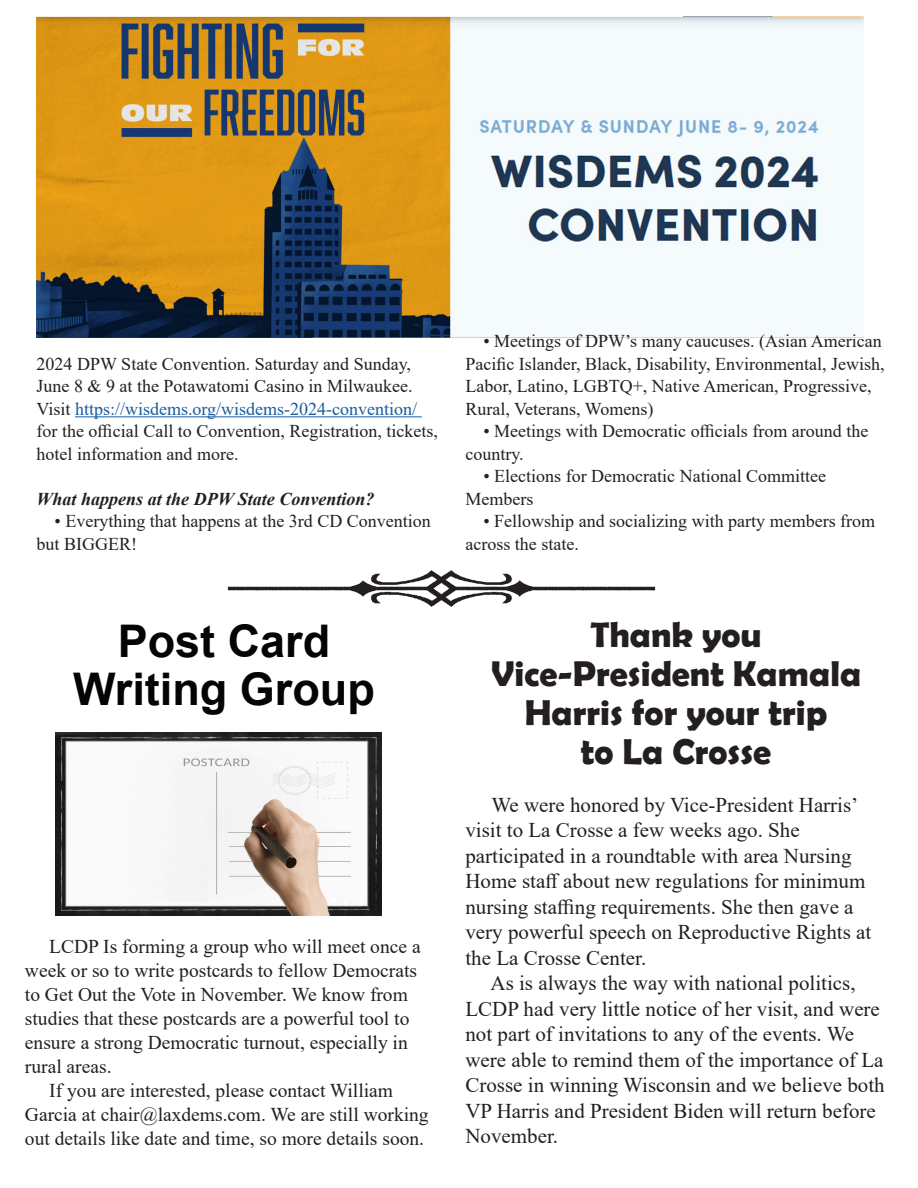
<style>
.page{position:relative;width:918px;height:1188px;background:#fff}
.page>*{position:absolute;margin:0;border:0;box-sizing:border-box;transform-origin:0 0}
.t1{font:700 45px/48px "Arial";color:#040503;text-align:center}
.t2{font:700 36px/39px "Berlin Sans FB Demi";color:#231f20;text-align:center}
.t3{font:21px/25.5px "Times New Roman";color:#231f20}
.t4{font:19.5px/24px "Times New Roman";color:#231f20}
.t5{font:18px/22.5px "Times New Roman";color:#231f20}
.t6{font:italic 700 18px "Times New Roman";color:#231f20}
.s1{color:#175d9e}
</style>
<div class="page">
<hr style="left:75px;top:416px;width:347px;height:1px;background:#175d9e">
<img style="left:37px;top:17px;width:827px;height:320px">
<img style="left:227px;top:570px;width:429px;height:37px">
<img style="left:55px;top:732px;width:326px;height:184px">
<p class="t5" style="left:37px;top:352px;width:377px">2024 DPW State Convention. Saturday and Sunday,<br>June 8 &amp; 9 at the Potawatomi Casino in Milwaukee.</p>
<p class="t5" style="left:37px;top:397px;width:403px">Visit <span class="s1">https://wisdems.org/wisdems-2024-convention/ </span>for the official Call to Convention, Registration, tickets, hotel information and more.</p>
<p class="t6" style="left:37px;top:486px;width:339px">What happens at the DPW State Convention?</p>
<p class="t5" style="left:37px;top:510px;width:396px;text-indent:18px">• Everything that happens at the 3rd CD Convention but BIGGER!</p>
<p class="t5" style="left:465px;top:330px;width:421px;text-indent:18px">• Meetings of DPW’s many caucuses. (Asian American Pacific Islander, Black, Disability, Environmental, Jewish, Labor, Latino, LGBTQ+, Native American, Progressive, Rural, Veterans, Womens)</p>
<p class="t5" style="left:465px;top:420px;width:404px;text-indent:18px">• Meetings with Democratic officials from around the country.</p>
<p class="t5" style="left:465px;top:465px;width:362px;text-indent:18px">• Elections for Democratic National Committee<br>Members</p>
<p class="t5" style="left:465px;top:510px;width:411px;text-indent:18px">• Fellowship and socializing with party members from across the state.</p>
<p class="t1" style="left:73px;top:617px;width:303px">Post Card<br>Writing Group</p>
<p class="t4" style="left:25px;top:934px;width:397px;text-indent:24px">LCDP Is forming a group who will meet once a week or so to write postcards to fellow Democrats to Get Out the Vote in November. We know from studies that these postcards are a powerful tool to ensure a strong Democratic turnout, especially in rural areas.</p>
<p class="t4" style="left:25px;top:1078px;width:405px;text-align:center">If you are interested, please contact William<br>Garcia at chair@laxdems.com. We are still working out details like date and time, so more details soon.</p>
<p class="t2" style="left:491px;top:614px;width:372px">Thank you<br>Vice-President Kamala<br>Harris for your trip<br>to La Crosse</p>
<p class="t3" style="left:465px;top:791px;width:407px;text-indent:26px">We were honored by Vice-President Harris’ visit to La Crosse a few weeks ago. She participated in a roundtable with area Nursing Home staff about new regulations for minimum nursing staffing requirements. She then gave a very powerful speech on Reproductive Rights at the La Crosse Center.</p>
<p class="t3" style="left:465px;top:970px;width:421px;text-indent:25px">As is always the way with national politics, LCDP had very little notice of her visit, and were not part of invitations to any of the events. We were able to remind them of the importance of La Crosse in winning Wisconsin and we believe both VP Harris and President Biden will return before November.</p>
</div>
